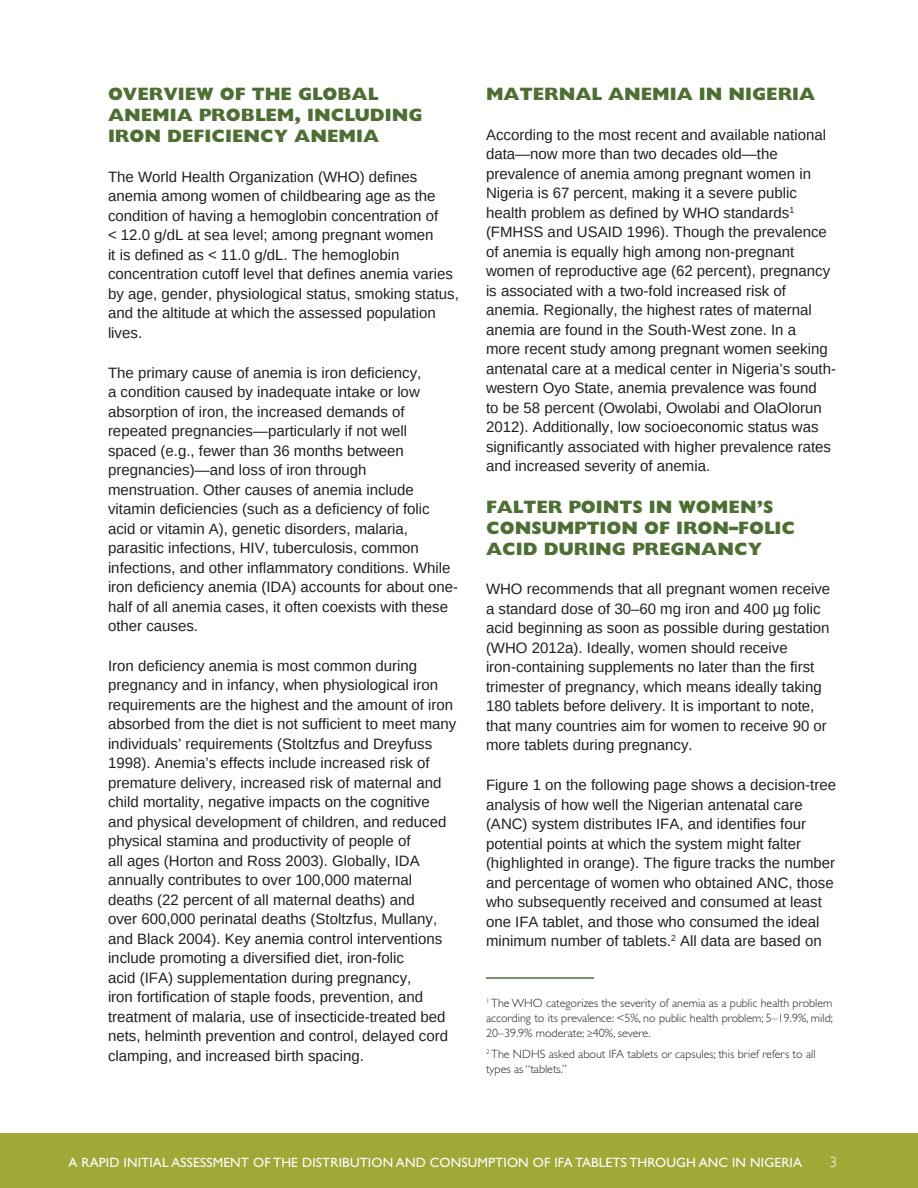
<style>
.page{position:relative;width:918px;height:1188px;background:#fff}
.page>*{position:absolute;margin:0;border:0;box-sizing:border-box;transform-origin:0 0}
.subhead_1{font:800 18px/21px "Gill Sans Std";color:#4e6f33}
.body_text{font:15px/19.5px "Arimo";color:#231f20}
.t1{font:300 15px "Gill Sans Std";color:#fff}
.t2{font:13.5px "Gill Sans Std";letter-spacing:.01em;color:#fff}
.Footnote_text{font:300 12px/15px "Gill Sans Std";color:#231f20;text-align:justify}
</style>
<div class="page">
<div style="left:0;top:1133px;width:918px;height:55px;background:#a0a837"></div>
<hr style="left:486px;top:977px;width:108px;height:2px;background:#4e6f33">
<h1 class="subhead_1" style="left:108px;top:83px;width:316px">OVERVIEW OF THE GLOBAL<br>ANEMIA PROBLEM, INCLUDING<br>IRON DEFICIENCY ANEMIA</h1>
<p class="body_text" style="left:108px;top:167px;width:352px">The World Health Organization (WHO) defines anemia among women of childbearing age as the condition of having a hemoglobin concentration of<br>&lt; 12.0 g/dL at sea level; among pregnant women<br>it is defined as &lt; 11.0 g/dL. The hemoglobin concentration cutoff level that defines anemia varies by age, gender, physiological status, smoking status, and the altitude at which the assessed population lives.</p>
<p class="body_text" style="left:108px;top:363px;width:352px">The primary cause of anemia is iron deficiency,<br>a condition caused by inadequate intake or low absorption of iron, the increased demands of repeated pregnancies—particularly if not well spaced (e.g., fewer than 36 months between pregnancies)—and loss of iron through menstruation. Other causes of anemia include vitamin deficiencies (such as a deficiency of folic acid or vitamin A), genetic disorders, malaria, parasitic infections, HIV, tuberculosis, common infections, and other inflammatory conditions. While iron deficiency anemia (IDA) accounts for about one&shy;half of all anemia cases, it often coexists with these other causes.</p>
<p class="body_text" style="left:108px;top:656px;width:350px">Iron deficiency anemia is most common during pregnancy and in infancy, when physiological iron requirements are the highest and the amount of iron absorbed from the diet is not sufficient to meet many individuals’ requirements (Stoltzfus and Dreyfuss 1998). Anemia’s effects include increased risk of premature delivery, increased risk of maternal and child mortality, negative impacts on the cognitive and physical development of children, and reduced physical stamina and productivity of people of<br>all ages (Horton and Ross 2003). Globally, IDA annually contributes to over 100,000 maternal deaths (22 percent of all maternal deaths) and<br>over 600,000 perinatal deaths (Stoltzfus, Mullany, and Black 2004). Key anemia control interventions include promoting a diversified diet, iron-folic<br>acid (IFA) supplementation during pregnancy,<br>iron fortification of staple foods, prevention, and treatment of malaria, use of insecticide-treated bed nets, helminth prevention and control, delayed cord clamping, and increased birth spacing.</p>
<h1 class="subhead_1" style="left:486px;top:83px;width:331px">MATERNAL ANEMIA IN NIGERIA</h1>
<p class="body_text" style="left:486px;top:125px;width:352px">According to the most recent and available national data—now more than two decades old—the prevalence of anemia among pregnant women in Nigeria is 67 percent, making it a severe public health problem as defined by WHO standards<sup>1 </sup>(FMHSS and USAID 1996). Though the prevalence of anemia is equally high among non-pregnant women of reproductive age (62 percent), pregnancy is associated with a two-fold increased risk of anemia. Regionally, the highest rates of maternal anemia are found in the South-West zone. In a<br>more recent study among pregnant women seeking antenatal care at a medical center in Nigeria’s south&shy;western Oyo State, anemia prevalence was found<br>to be 58 percent (Owolabi, Owolabi and OlaOlorun 2012). Additionally, low socioeconomic status was significantly associated with higher prevalence rates and increased severity of anemia.</p>
<h1 class="subhead_1" style="left:486px;top:496px;width:311px">FALTER POINTS IN WOMEN’S<br>CONSUMPTION OF IRON–FOLIC<br>ACID DURING PREGNANCY</h1>
<p class="body_text" style="left:486px;top:579px;width:346px">WHO recommends that all pregnant women receive a standard dose of 30–60 mg iron and 400 µg folic acid beginning as soon as possible during gestation (WHO 2012a). Ideally, women should receive iron-containing supplements no later than the first trimester of pregnancy, which means ideally taking 180 tablets before delivery. It is important to note, that many countries aim for women to receive 90 or more tablets during pregnancy.</p>
<p class="body_text" style="left:486px;top:775px;width:352px">Figure 1 on the following page shows a decision-tree analysis of how well the Nigerian antenatal care (ANC) system distributes IFA, and identifies four potential points at which the system might falter (highlighted in orange). The figure tracks the number and percentage of women who obtained ANC, those who subsequently received and consumed at least one IFA tablet, and those who consumed the ideal minimum number of tablets.<sup>2</sup> All data are based on</p>
<p class="Footnote_text" style="left:486px;top:995px;width:348px"><sup>1</sup> The WHO categorizes the severity of anemia as a public health problem according to its prevalence: &lt;5%, no public health problem; 5–19.9%, mild; 20–39.9% moderate; ≥40%, severe.</p>
<p class="Footnote_text" style="left:486px;top:1047px;width:331px"><sup>2</sup> The NDHS asked about IFA tablets or capsules; this brief refers to all types as “tablets.”</p>
<p class="t2" style="left:68px;top:1154px;width:735px">A RAPID INITIAL ASSESSMENT OF THE DISTRIBUTION AND CONSUMPTION OF IFA TABLETS THROUGH ANC IN NIGERIA</p>
<p class="t1" style="left:830px;top:1153px;width:9px">3</p>
</div>
